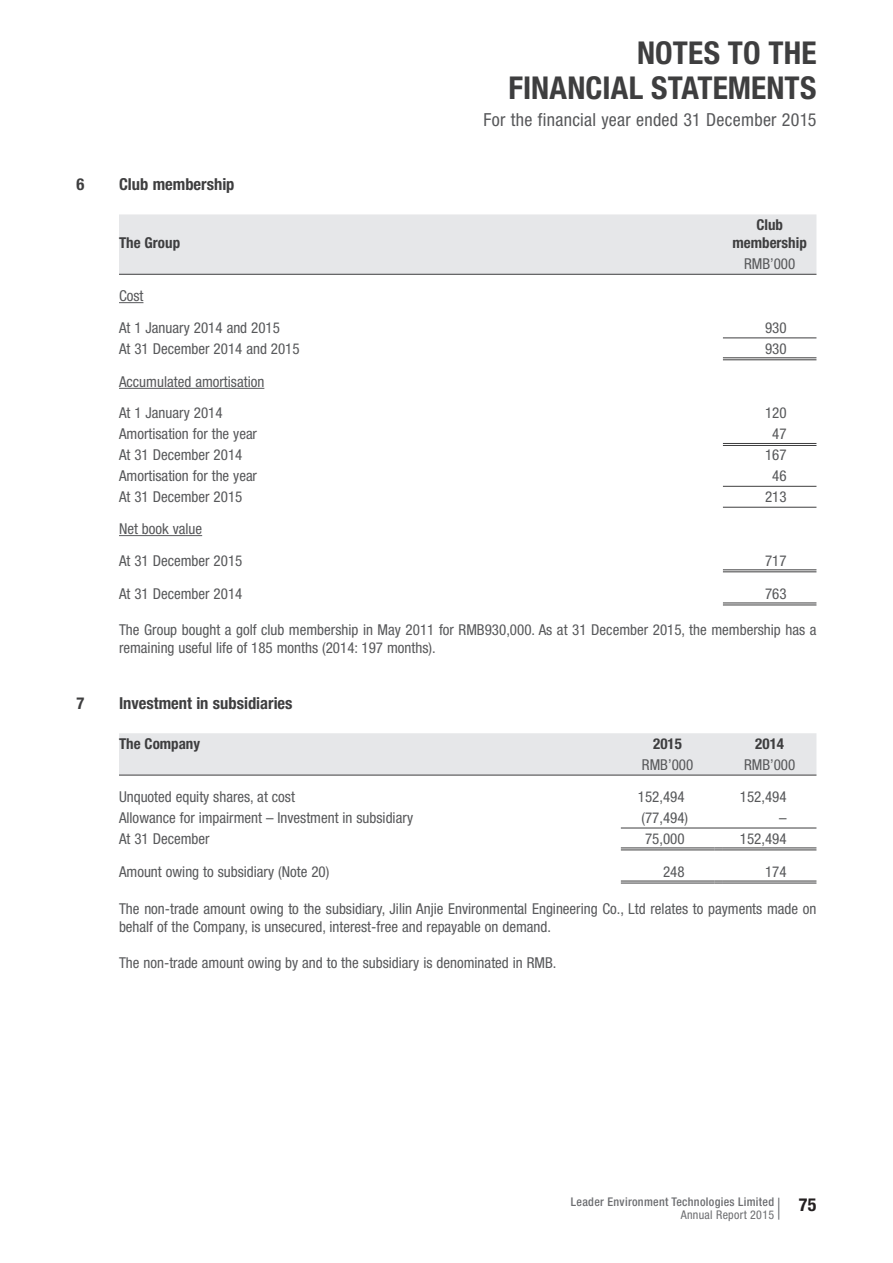
<style>
.page{position:relative;width:893px;height:1263px;background:#fff}
.page>*{position:absolute;margin:0;border:0;box-sizing:border-box;transform-origin:0 0}
.t1{font:700 condensed 31.5px/34.5px "Helvetica Neue LT Std";letter-spacing:.005em;color:#3e3e3f;text-align:right}
.t2{font:condensed 18px "Helvetica Neue LT Std";letter-spacing:.015em;color:#57585a}
.t3{font:700 condensed 18px "Helvetica Neue LT Std";color:#231f20}
.t4{font:700 condensed 16.5px "Helvetica Neue LT Std";color:#3e3e3f}
.t5{font:condensed 15px/31.7px "Helvetica Neue LT Std";color:#57585a}
.t6{font:700 condensed 15px/18px "Helvetica Neue LT Std";color:#3e3e3f;text-align:center}
.t7{font:500 condensed 12px "Helvetica Neue LT Std";letter-spacing:.025em;color:#6c6d70}
.t8{font:condensed 12px "Helvetica Neue LT Std";letter-spacing:.025em;color:#6c6d70}
</style>
<div class="page">
<svg style="left:778px;top:1198px;width:1px;height:22px"></svg>
<div style="left:119px;top:214px;width:697px;height:60px;background:#e6e7e9"></div>
<hr style="left:119px;top:274px;width:697px;height:1px;background:#3e3e3f">
<hr style="left:723px;top:338px;width:93px;height:1px;background:#3e3e3f">
<hr style="left:723px;top:486px;width:93px;height:1px;background:#3e3e3f">
<hr style="left:723px;top:507px;width:93px;height:1px;background:#3e3e3f">
<hr style="left:723px;top:357px;width:93px;height:1px;background:#3e3e3f">
<hr style="left:723px;top:359px;width:93px;height:1px;background:#3e3e3f">
<hr style="left:723px;top:443px;width:93px;height:1px;background:#3e3e3f">
<hr style="left:723px;top:445px;width:93px;height:1px;background:#3e3e3f">
<hr style="left:723px;top:569px;width:93px;height:1px;background:#3e3e3f">
<hr style="left:723px;top:571px;width:93px;height:1px;background:#3e3e3f">
<hr style="left:723px;top:602px;width:93px;height:1px;background:#3e3e3f">
<hr style="left:723px;top:604px;width:93px;height:1px;background:#3e3e3f">
<svg style="left:119px;top:302px;width:24px;height:1px"></svg>
<hr style="left:119px;top:388px;width:145px;height:1px;background:#57585a">
<hr style="left:119px;top:535px;width:83px;height:1px;background:#57585a">
<div style="left:119px;top:733px;width:697px;height:42px;background:#e6e7e9"></div>
<hr style="left:119px;top:775px;width:697px;height:1px;background:#3e3e3f">
<hr style="left:621px;top:828px;width:195px;height:1px;background:#3e3e3f">
<hr style="left:621px;top:847px;width:93px;height:1px;background:#3e3e3f">
<hr style="left:621px;top:849px;width:93px;height:1px;background:#3e3e3f">
<svg style="left:714px;top:847px;width:9px;height:3px"></svg>
<hr style="left:723px;top:847px;width:93px;height:1px;background:#3e3e3f">
<hr style="left:723px;top:849px;width:93px;height:1px;background:#3e3e3f">
<hr style="left:621px;top:881px;width:93px;height:1px;background:#3e3e3f">
<hr style="left:621px;top:883px;width:93px;height:1px;background:#3e3e3f">
<svg style="left:714px;top:881px;width:9px;height:3px"></svg>
<hr style="left:723px;top:881px;width:93px;height:1px;background:#3e3e3f">
<hr style="left:723px;top:883px;width:93px;height:1px;background:#3e3e3f">
<p class="t4" style="left:76px;top:179px;width:9px">6</p>
<p class="t4" style="left:119px;top:179px;width:117px">Club membership</p>
<p class="t6" style="left:119px;top:235px;width:63px">The Group</p>
<p class="t5" style="left:119px;top:281px;width:162px">Cost<br>At 1 January 2014 and 2015</p>
<h1 class="t1" style="left:508px;top:39px;width:309px">NOTES TO THE<br>FINANCIAL STATEMENTS</h1>
<p class="t2" style="left:483px;top:113px;width:335px">For the financial year ended 31 December 2015</p>
<p class="t6" style="left:732px;top:217px;width:76px">Club membership</p>
<p class="t5" style="left:744px;top:250px;width:53px">RMB’000</p>
<p class="t5" style="left:765px;top:313px;width:23px">930</p>
<p class="t5" style="left:119px;top:334px;width:182px">At 31 December 2014 and 2015</p>
<p class="t5" style="left:765px;top:334px;width:23px">930</p>
<p class="t5" style="left:119px;top:367px;width:147px">Accumulated amortisation<br>At 1 January 2014</p>
<p class="t5" style="left:765px;top:399px;width:23px">120</p>
<p class="t5" style="left:119px;top:420px;width:140px">Amortisation for the year</p>
<p class="t5" style="left:772px;top:420px;width:16px">47</p>
<p class="t5" style="left:119px;top:441px;width:125px">At 31 December 2014</p>
<p class="t5" style="left:765px;top:441px;width:23px">167</p>
<p class="t5" style="left:119px;top:462px;width:140px">Amortisation for the year</p>
<p class="t5" style="left:772px;top:462px;width:16px">46</p>
<p class="t5" style="left:119px;top:482px;width:125px">At 31 December 2015</p>
<p class="t5" style="left:765px;top:482px;width:23px">213</p>
<p class="t5" style="left:119px;top:514px;width:125px">Net book value<br>At 31 December 2015</p>
<p class="t5" style="left:765px;top:546px;width:23px">717</p>
<p class="t5" style="left:119px;top:579px;width:125px">At 31 December 2014</p>
<p class="t5" style="left:765px;top:579px;width:23px">763</p>
<p class="t5" style="left:119px;top:623px;width:699px;line-height:18px">The Group bought a golf club membership in May 2011 for RMB930,000. As at 31 December 2015, the membership has a remaining useful life of 185 months (2014: 197 months).</p>
<p class="t4" style="left:76px;top:697px;width:9px">7</p>
<p class="t4" style="left:119px;top:697px;width:175px">Investment in subsidiaries</p>
<p class="t6" style="left:119px;top:736px;width:83px">The Company</p>
<p class="t6" style="left:653px;top:736px;width:30px">2015</p>
<p class="t6" style="left:755px;top:736px;width:30px">2014</p>
<p class="t5" style="left:642px;top:750px;width:53px">RMB’000</p>
<p class="t5" style="left:744px;top:750px;width:53px">RMB’000</p>
<p class="t5" style="left:119px;top:782px;width:177px">Unquoted equity shares, at cost</p>
<p class="t5" style="left:638px;top:782px;width:48px">152,494</p>
<p class="t5" style="left:740px;top:782px;width:48px">152,494</p>
<p class="t5" style="left:119px;top:803px;width:296px">Allowance for impairment – Investment in subsidiary</p>
<p class="t5" style="left:641px;top:803px;width:48px">(77,494)</p>
<p class="t5" style="left:779px;top:803px;width:9px">–</p>
<p class="t5" style="left:119px;top:824px;width:92px">At 31 December</p>
<p class="t5" style="left:645px;top:824px;width:41px">75,000</p>
<p class="t5" style="left:740px;top:824px;width:48px">152,494</p>
<p class="t5" style="left:119px;top:857px;width:212px">Amount owing to subsidiary (Note 20)</p>
<p class="t5" style="left:663px;top:857px;width:23px">248</p>
<p class="t5" style="left:765px;top:857px;width:23px">174</p>
<p class="t5" style="left:119px;top:901px;width:699px;line-height:18px">The non-trade amount owing to the subsidiary, Jilin Anjie Environmental Engineering Co., Ltd relates to payments made on behalf of the Company, is unsecured, interest-free and repayable on demand.</p>
<p class="t5" style="left:119px;top:948px;width:439px">The non-trade amount owing by and to the subsidiary is denominated in RMB.</p>
<p class="t7" style="left:571px;top:1198px;width:205px">Leader Environment Technologies Limited</p>
<p class="t3" style="left:799px;top:1198px;width:19px">75</p>
<p class="t8" style="left:681px;top:1211px;width:95px">Annual Report 2015</p>
</div>
